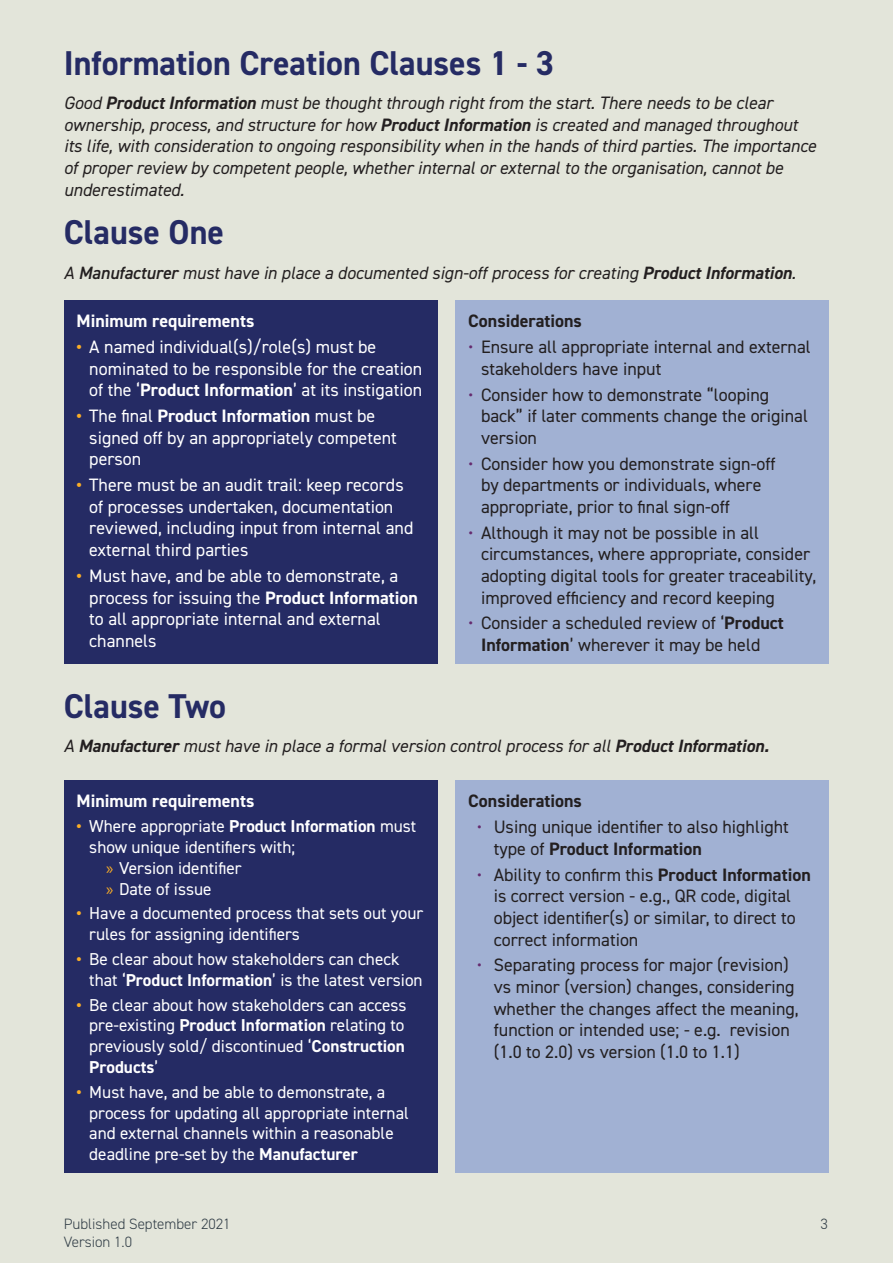
<style>
.page{position:relative;width:893px;height:1263px;background:#e3e5da}
.page>*{position:absolute;margin:0;border:0;box-sizing:border-box;transform-origin:0 0}
.t1{font:700 34.5px "DIN2014";color:#252b64}
.t2{font:18px/21.6px "DIN2014";color:#231f20}
.t3{font:18px/21.6px "DIN2014";color:#fff}
.t4{font:italic 18px/21.6px "DIN2014";color:#231f20}
.t5{font:700 18px "DIN2014";color:#fff}
.t6{font:700 18px "DIN2014";color:#231f20}
.t7{font:italic 17.85px "DIN2014";color:#231f20}
.t8{font:17.25px/20.7px "DIN2014";color:#fff}
.t9{font:300 15px/18px "DIN2014";color:#323e47}
.s1{font-weight:700}
.s2{font-weight:600}
.s3{font-weight:700;color:#faad26}
.s4{color:#652a6e}
.s5{font-family:"Myriad Pro";color:#faad26}
</style>
<div class="page">
<div style="left:64px;top:300px;width:373px;height:364px;background:#252b64"></div>
<div style="left:64px;top:781px;width:373px;height:392px;background:#252b64"></div>
<div style="left:455px;top:300px;width:374px;height:364px;background:#a1b1d3"></div>
<div style="left:455px;top:781px;width:374px;height:392px;background:#a1b1d3"></div>
<p class="t1" style="left:64px;top:40px;width:492px">Information Creation Clauses 1 - 3</p>
<p class="t4" style="left:64px;top:92px;width:754px">Good <span class="s1">Product Information</span> must be thought through right from the start. There needs to be clear ownership, process, and structure for how <span class="s1">Product Information</span> is created and managed throughout its life, with consideration to ongoing responsibility when in the hands of third parties. The importance of proper review by competent people, whether internal or external to the organisation, cannot be underestimated.</p>
<p class="t1" style="left:64px;top:210px;width:162px">Clause One</p>
<p class="t7" style="left:64px;top:261px;width:733px">A <span class="s2">Manufacturer</span> must have in place a documented sign-off process for creating <span class="s1">Product Information</span>.</p>
<p class="t5" style="left:77px;top:309px;width:179px">Minimum requirements</p>
<p class="t3" style="left:89px;top:336px;width:335px;text-indent:-13px"><span class="s3">•</span> A named individual(s)/role(s) must be nominated to be responsible for the creation of the ‘<span class="s1">Product Information</span>’ at its instigation</p>
<p class="t3" style="left:89px;top:405px;width:309px;text-indent:-13px"><span class="s3">•</span> The final <span class="s1">Product Information</span> must be signed off by an appropriately competent person</p>
<p class="t3" style="left:89px;top:474px;width:326px;text-indent:-13px"><span class="s3">•</span> There must be an audit trail: keep records of processes undertaken, documentation reviewed, including input from internal and external third parties</p>
<p class="t3" style="left:89px;top:565px;width:330px;text-indent:-13px"><span class="s3">•</span> Must have, and be able to demonstrate, a process for issuing the <span class="s1">Product Information </span>to all appropriate internal and external channels</p>
<p class="t6" style="left:468px;top:309px;width:115px">Considerations</p>
<p class="t2" style="left:481px;top:336px;width:331px;text-indent:-13px"><span class="s4">•</span> Ensure all appropriate internal and external stakeholders have input</p>
<p class="t2" style="left:481px;top:383px;width:328px;text-indent:-13px"><span class="s4">•</span> Consider how to demonstrate “looping back” if later comments change the original version</p>
<p class="t2" style="left:481px;top:452px;width:296px;text-indent:-13px"><span class="s4">•</span> Consider how you demonstrate sign-off by departments or individuals, where appropriate, prior to final sign-off</p>
<p class="t2" style="left:481px;top:521px;width:337px;text-indent:-13px"><span class="s4">•</span> Although it may not be possible in all circumstances, where appropriate, consider adopting digital tools for greater traceability, improved efficiency and record keeping</p>
<p class="t2" style="left:468px;top:612px;width:317px;text-align:center"><span class="s4">•</span> Consider a scheduled review of ‘<span class="s1">Product<br>Information</span>’ wherever it may be held</p>
<p class="t1" style="left:64px;top:683px;width:164px">Clause Two</p>
<p class="t7" style="left:64px;top:734px;width:706px">A <span class="s1">Manufacturer</span> must have in place a formal version control process for all <span class="s1">Product Information.</span></p>
<p class="t5" style="left:77px;top:789px;width:179px">Minimum requirements</p>
<p class="t8" style="left:89px;top:816px;width:329px;text-indent:-13px"><span class="s3">•</span> Where appropriate <span class="s1">Product Information</span> must show unique identifiers with;</p>
<p class="t8" style="left:106px;top:857px;width:137px"><span class="s5">»</span> Version identifier</p>
<p class="t8" style="left:106px;top:878px;width:107px"><span class="s5">»</span> Date of issue</p>
<p class="t8" style="left:89px;top:903px;width:336px;text-indent:-13px"><span class="s3">•</span> Have a documented process that sets out your rules for assigning identifiers</p>
<p class="t8" style="left:89px;top:948px;width:335px;text-indent:-13px"><span class="s3">•</span> Be clear about how stakeholders can check that ‘<span class="s1">Product Information</span>’ is the latest version</p>
<p class="t8" style="left:89px;top:994px;width:319px;text-indent:-13px"><span class="s3">•</span> Be clear about how stakeholders can access pre-existing <span class="s1">Product Information</span> relating to previously sold/ discontinued ‘<span class="s1">Construction Products</span>’</p>
<p class="t8" style="left:89px;top:1081px;width:321px;text-indent:-13px"><span class="s3">•</span> Must have, and be able to demonstrate, a process for updating all appropriate internal and external channels within a reasonable deadline pre-set by the <span class="s1">Manufacturer</span></p>
<p class="t6" style="left:468px;top:789px;width:115px">Considerations</p>
<p class="t2" style="left:494px;top:816px;width:297px;text-indent:-17px"><span class="s4">•</span> Using unique identifier to also highlight type of <span class="s1">Product Information</span></p>
<p class="t2" style="left:494px;top:863px;width:319px;text-indent:-17px"><span class="s4">•</span> Ability to confirm this <span class="s1">Product Information </span>is correct version - e.g., QR code, digital object identifier(s) or similar, to direct to correct information</p>
<p class="t2" style="left:494px;top:954px;width:306px;text-indent:-17px"><span class="s4">•</span> Separating process for major (revision) vs minor (version) changes, considering whether the changes affect the meaning, function or intended use; - e.g. revision (1.0 to 2.0) vs version (1.0 to 1.1)</p>
<p class="t9" style="left:64px;top:1215px;width:168px">Published September 2021<br>Version 1.0</p>
<p class="t9" style="left:820px;top:1215px;width:9px">3</p>
</div>
